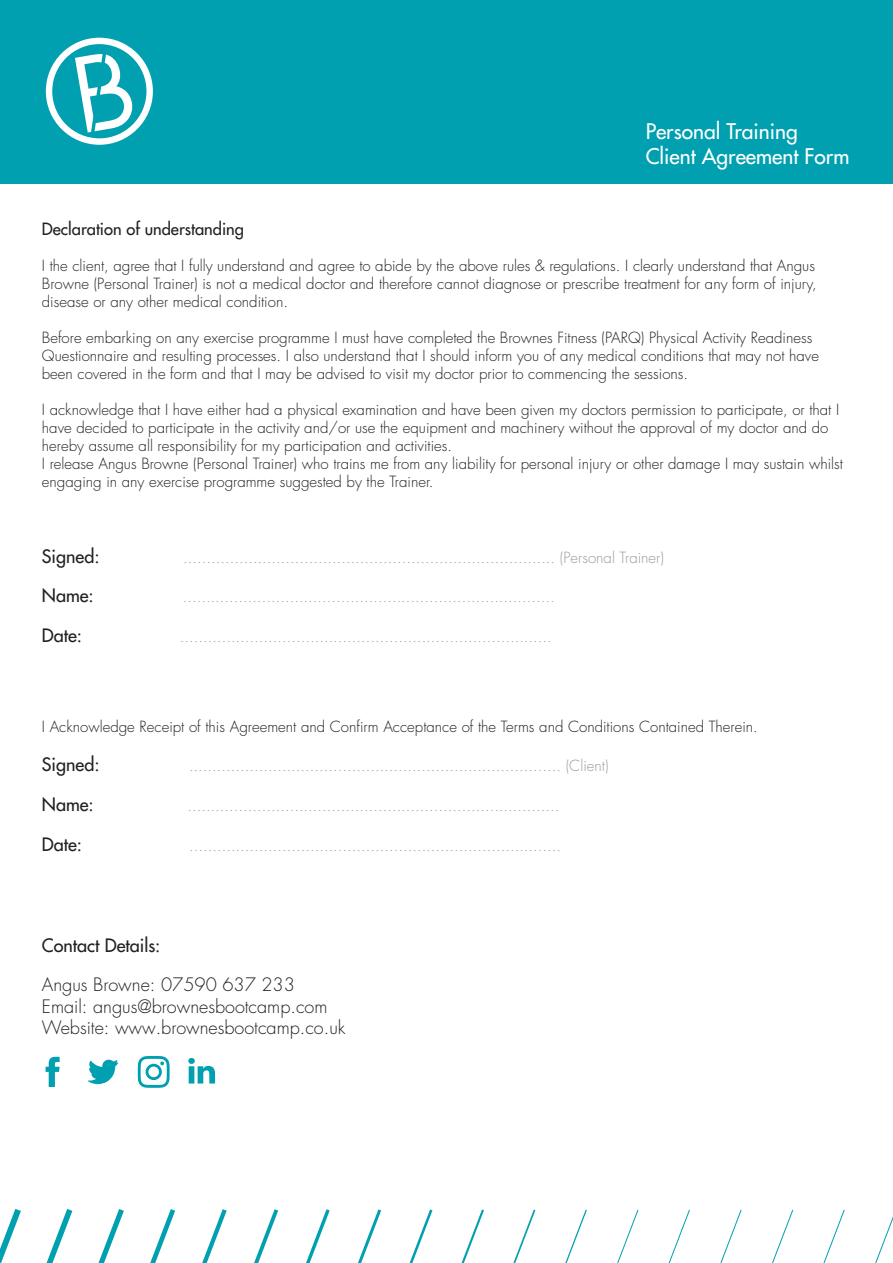
<style>
.page{position:relative;width:893px;height:1263px;background:#fff}
.page>*{position:absolute;margin:0;border:0;box-sizing:border-box;transform-origin:0 0}
.t1{font:21px/25.2px "Futura";color:#fff}
.t2{font:300 18px/21.6px "Futura";color:#231f20}
.t3{font:18px "Futura";color:#231f20}
.t4{font:16.5px "Futura";color:#231f20}
.t5{font:300 15px/18px "Futura";color:#231f20}
.t6{font:300 15px "Futura";color:#959ca1}
</style>
<div class="page">
<svg style="left:0;top:1209px;width:893px;height:54px"></svg>
<div style="left:0;top:0;width:893px;height:183px;background:#00a0b0"></div>
<svg style="left:46px;top:38px;width:107px;height:107px"></svg>
<svg style="left:46px;top:1057px;width:14px;height:30px"></svg>
<svg style="left:88px;top:1060px;width:30px;height:24px"></svg>
<svg style="left:138px;top:1056px;width:32px;height:32px"></svg>
<svg style="left:188px;top:1058px;width:27px;height:25px"></svg>
<h1 class="t1" style="left:646px;top:119px;width:205px">Personal Training<br>Client Agreement Form</h1>
<p class="t4" style="left:42px;top:218px;width:204px">Declaration of understanding</p>
<p class="t5" style="left:42px;top:257px;width:776px">I the client, agree that I fully understand and agree to abide by the above rules &amp; regulations. I clearly understand that Angus<br>Browne (Personal Trainer) is not a medical doctor and therefore cannot diagnose or prescribe treatment for any form of injury, disease or any other medical condition.</p>
<p class="t5" style="left:42px;top:329px;width:779px">Before embarking on any exercise programme I must have completed the Brownes Fitness (PARQ) Physical Activity Readiness<br>Questionnaire and resulting processes. I also understand that I should inform you of any medical conditions that may not have been covered in the form and that I may be advised to visit my doctor prior to commencing the sessions.</p>
<p class="t5" style="left:42px;top:401px;width:803px">I acknowledge that I have either had a physical examination and have been given my doctors permission to participate, or that I have decided to participate in the activity and/or use the equipment and machinery without the approval of my doctor and do hereby assume all responsibility for my participation and activities.<br>I release Angus Browne (Personal Trainer) who trains me from any liability for personal injury or other damage I may sustain whilst engaging in any exercise programme suggested by the Trainer.</p>
<p class="t3" style="left:42px;top:544px;width:59px">Signed:</p>
<p class="t6" style="left:183px;top:547px;width:482px">................................................................................ (Personal Trainer)</p>
<p class="t3" style="left:42px;top:584px;width:53px">Name:</p>
<p class="t6" style="left:183px;top:587px;width:374px">................................................................................</p>
<p class="t3" style="left:42px;top:623px;width:42px">Date:</p>
<p class="t6" style="left:180px;top:627px;width:373px">................................................................................</p>
<p class="t5" style="left:42px;top:718px;width:717px">I Acknowledge Receipt of this Agreement and Confirm Acceptance of the Terms and Conditions Contained Therein.</p>
<p class="t3" style="left:42px;top:753px;width:59px">Signed:</p>
<p class="t6" style="left:189px;top:756px;width:421px">................................................................................ (Client)</p>
<p class="t3" style="left:42px;top:793px;width:53px">Name:</p>
<p class="t6" style="left:187px;top:796px;width:373px">................................................................................</p>
<p class="t3" style="left:42px;top:832px;width:42px">Date:</p>
<p class="t6" style="left:189px;top:835px;width:373px">................................................................................</p>
<p class="t3" style="left:42px;top:933px;width:120px">Contact Details:</p>
<p class="t2" style="left:42px;top:974px;width:305px">Angus Browne: 07590 637 233<br>Email: angus@brownesbootcamp.com<br>Website: www.brownesbootcamp.co.uk</p>
</div>
